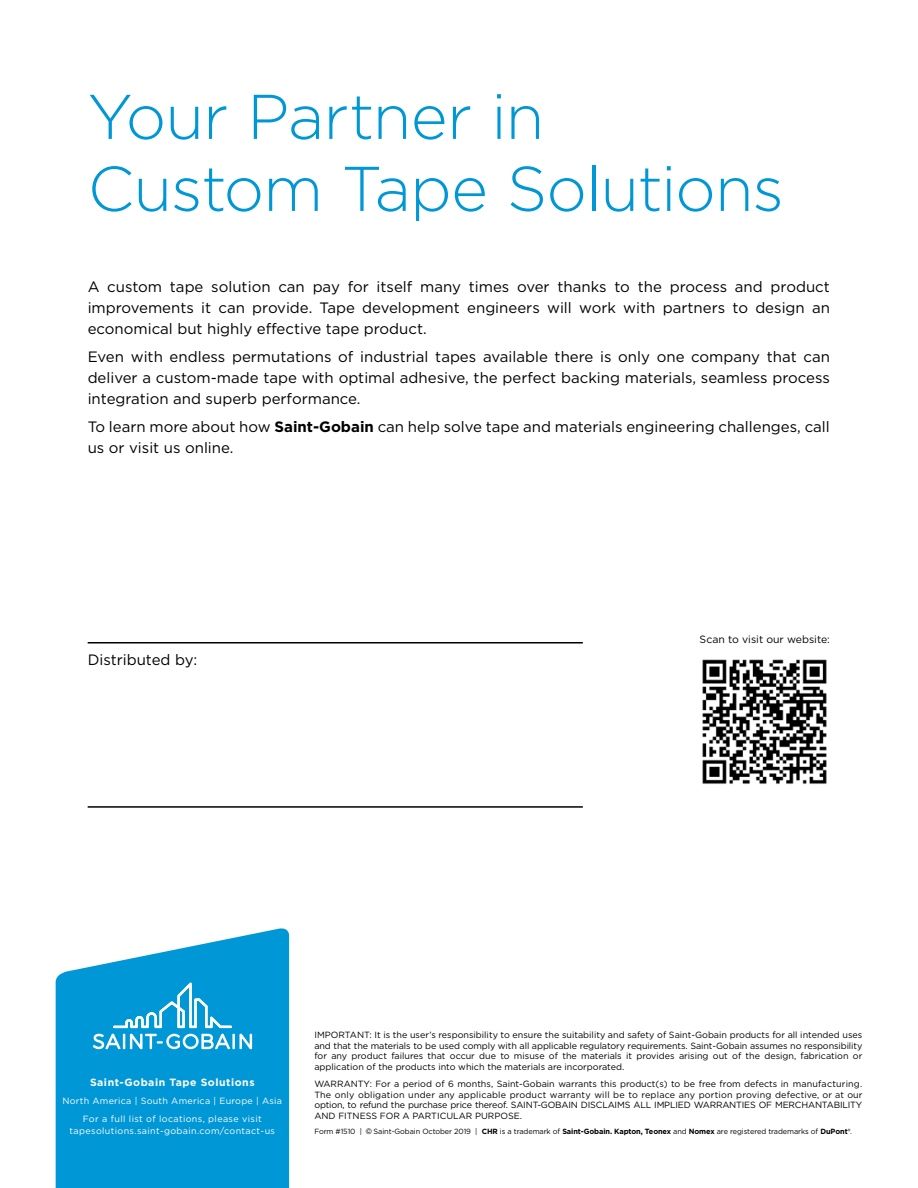
<style>
.page{position:relative;width:918px;height:1188px;background:#fff}
.page>*{position:absolute;margin:0;border:0;box-sizing:border-box;transform-origin:0 0}
.t1{font:300 63px/72px "Gotham";letter-spacing:-.015em;color:#0097d6}
.t2{font:15px/21px "Gotham";color:#000;text-align:justify}
.t3{font:700 10.5px "Gotham";letter-spacing:.05em;color:#fff}
.t4{font:10.5px "Gotham";color:#000}
.t5{font:9px/10.5px "Gotham";color:#000;text-align:justify}
.t6{font:9px/18px "Gotham";letter-spacing:.04em;color:#fff;text-align:center}
.t7{font:7.5px "Gotham";letter-spacing:-.01em;color:#000}
.s1{font-weight:700}
.s2{font-family:"Century Gothic"}
</style>
<div class="page">
<svg style="left:56px;top:928px;width:233px;height:260px;fill:#0097d6"></svg>
<svg style="left:93px;top:1034px;width:137px;height:15px"></svg>
<hr style="left:232px;top:1034px;width:3px;height:15px;background:#fff">
<svg style="left:239px;top:1034px;width:13px;height:15px"></svg>
<svg style="left:113px;top:983px;width:119px;height:45px"></svg>
<hr style="left:88px;top:642px;width:495px;height:2px;background:#000">
<hr style="left:88px;top:806px;width:495px;height:2px;background:#000">
<img style="left:702px;top:659px;width:125px;height:125px">
<h1 class="t1" style="left:88px;top:79px;width:698px">Your Partner in<br>Custom Tape Solutions</h1>
<h2 class="t2" style="left:88px;top:276px;width:744px">A custom tape solution can pay for itself many times over thanks to the process and product improvements it can provide. Tape development engineers will work with partners to design an economical but highly effective tape product.</h2>
<h2 class="t2" style="left:88px;top:346px;width:744px">Even with endless permutations of industrial tapes available there is only one company that can deliver a custom-made tape with optimal adhesive, the perfect backing materials, seamless process integration and superb performance.</h2>
<h2 class="t2" style="left:88px;top:416px;width:744px">To learn more about how <span class="s1">Saint-Gobain</span> can help solve tape and materials engineering challenges, call us or visit us online.</h2>
<h2 class="t2" style="left:88px;top:649px;width:111px">Distributed by:</h2>
<p class="t4" style="left:700px;top:632px;width:132px">Scan to visit our website:</p>
<p class="t5" style="left:314px;top:1030px;width:550px">IMPORTANT: It is the user’s responsibility to ensure the suitability and safety of Saint-Gobain products for all intended uses and that the materials to be used comply with all applicable regulatory requirements. Saint-Gobain assumes no responsibility for any product failures that occur due to misuse of the materials it provides arising out of the design, fabrication or application of the products into which the materials are incorporated.</p>
<p class="t5" style="left:314px;top:1078px;width:549px">WARRANTY: For a period of 6 months, Saint-Gobain warrants this product(s) to be free from defects in manufacturing.<br>The only obligation under any applicable product warranty will be to replace any portion proving defective, or at our option, to refund the purchase price thereof. SAINT-GOBAIN DISCLAIMS ALL IMPLIED WARRANTIES OF MERCHANTABILITY AND FITNESS FOR A PARTICULAR PURPOSE.</p>
<p class="t3" style="left:90px;top:1076px;width:166px">Saint-Gobain Tape Solutions</p>
<p class="t6" style="left:62px;top:1092px;width:221px">North America | South America | Europe | Asia<br>For a full list of locations, please visit</p>
<p class="t6" style="left:70px;top:1122px;width:207px">tapesolutions.saint-gobain.com/contact-us</p>
<p class="t7" style="left:314px;top:1126px;width:539px">Form #1510 | <span class="s2">©</span> Saint-Gobain October 2019 | <span class="s1">CHR</span> is a trademark of <span class="s1">Saint-Gobain. Kapton, Teonex</span> and <span class="s1">Nomex</span> are registered trademarks of <span class="s1">DuPont®</span>.</p>
</div>
